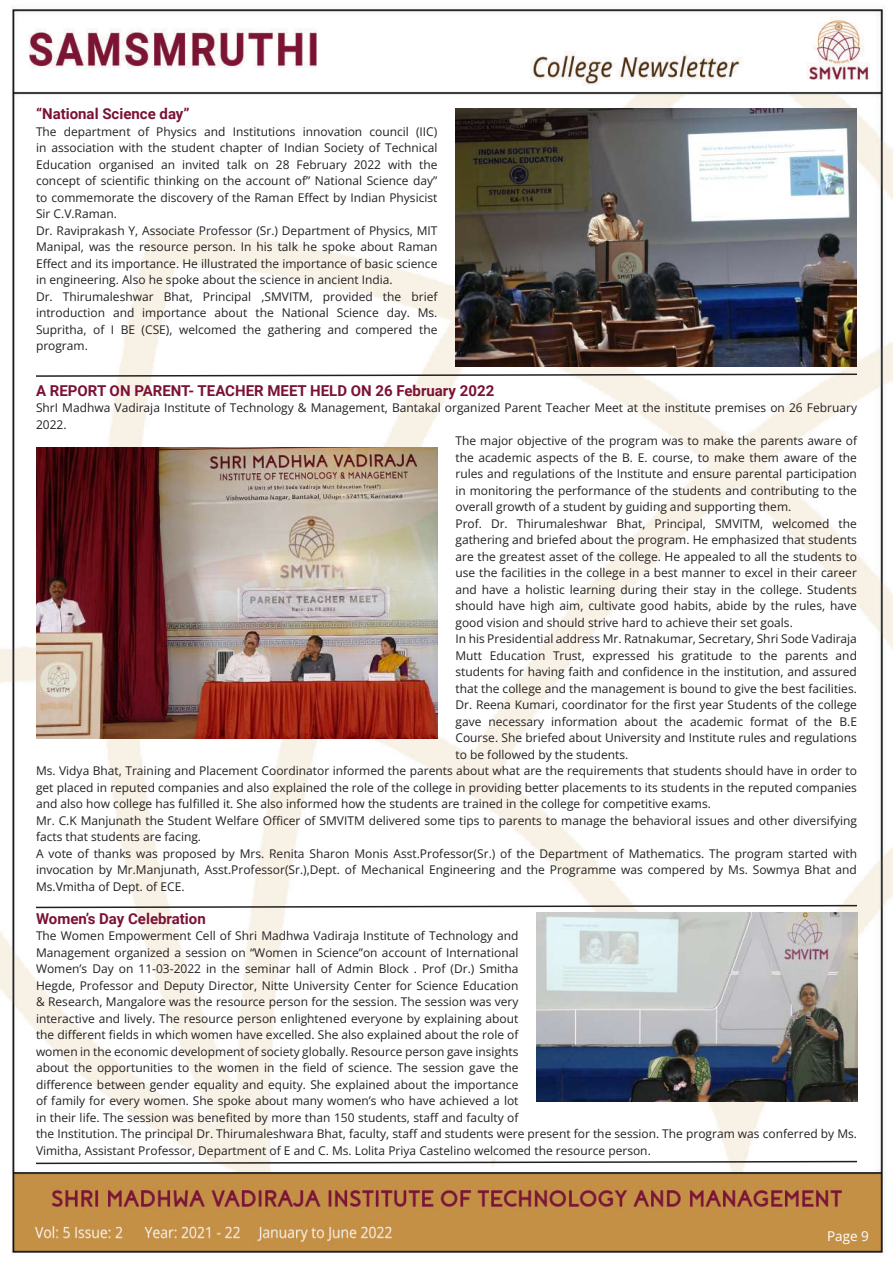
<style>
.page{position:relative;width:893px;height:1263px;background:#fff}
.page>*{position:absolute;margin:0;border:0;box-sizing:border-box;transform-origin:0 0}
.t1{font:700 15px "Roboto";color:#7b1236}
.t2{font:13.5px "Open Sans";color:#fff}
.t3{font:12px/16.5px "Open Sans";color:#231f20}
</style>
<div class="page">
<img style="left:0;top:5px;width:893px;height:1250px">
<svg style="left:34px;top:373px;width:824px;height:5px"></svg>
<svg style="left:34px;top:904px;width:824px;height:5px"></svg>
<svg style="left:34px;top:1160px;width:824px;height:5px"></svg>
<img style="left:455px;top:108px;width:402px;height:258px">
<img style="left:36px;top:447px;width:401px;height:291px">
<img style="left:536px;top:913px;width:322px;height:188px">
<p class="t1" style="left:36px;top:103px;width:155px">“National Science day”</p>
<p class="t3" style="left:36px;top:123px;width:403px">The department of Physics and Institutions innovation council (IIC) in association with the student chapter of Indian Society of Technical Education organised an invited talk on 28 February 2022 with the concept of scientific thinking on the account of” National Science day” to commemorate the discovery of the Raman Effect by Indian Physicist Sir C.V.Raman.<br>Dr. Raviprakash Y, Associate Professor (Sr.) Department of Physics, MIT Manipal, was the resource person. In his talk he spoke about Raman Effect and its importance. He illustrated the importance of basic science in engineering. Also he spoke about the science in ancient India.<br>Dr. Thirumaleshwar Bhat, Principal ,SMVITM, provided the brief introduction and importance about the National Science day. Ms.<br>Supritha, of I BE (CSE), welcomed the gathering and compered the program.</p>
<p class="t1" style="left:36px;top:380px;width:460px">A REPORT ON PARENT- TEACHER MEET HELD ON 26 February 2022</p>
<p class="t3" style="left:36px;top:399px;width:822px">ShrI Madhwa Vadiraja Institute of Technology &amp; Management, Bantakal organized Parent Teacher Meet at the institute premises on 26 February</p>
<p class="t3" style="left:36px;top:416px;width:32px">2022.</p>
<p class="t3" style="left:455px;top:432px;width:403px">The major objective of the program was to make the parents aware of</p>
<p class="t3" style="left:455px;top:449px;width:403px">the academic aspects of the B. E. course, to make them aware of the</p>
<p class="t3" style="left:455px;top:465px;width:403px">rules and regulations of the Institute and ensure parental participation</p>
<p class="t3" style="left:455px;top:482px;width:403px">in monitoring the performance of the students and contributing to the</p>
<p class="t3" style="left:455px;top:498px;width:337px">overall growth of a student by guiding and supporting them.</p>
<p class="t3" style="left:455px;top:515px;width:403px">Prof. Dr. Thirumaleshwar Bhat, Principal, SMVITM, welcomed the</p>
<p class="t3" style="left:455px;top:531px;width:403px">gathering and briefed about the program. He emphasized that students</p>
<p class="t3" style="left:455px;top:548px;width:403px">are the greatest asset of the college. He appealed to all the students to</p>
<p class="t3" style="left:455px;top:564px;width:403px">use the facilities in the college in a best manner to excel in their career</p>
<p class="t3" style="left:455px;top:581px;width:403px">and have a holistic learning during their stay in the college. Students</p>
<p class="t3" style="left:455px;top:597px;width:403px">should have high aim, cultivate good habits, abide by the rules, have</p>
<p class="t3" style="left:455px;top:614px;width:339px">good vision and should strive hard to achieve their set goals.</p>
<p class="t3" style="left:455px;top:630px;width:403px">In his Presidential address Mr. Ratnakumar, Secretary, Shri Sode Vadiraja</p>
<p class="t3" style="left:455px;top:647px;width:403px">Mutt Education Trust, expressed his gratitude to the parents and</p>
<p class="t3" style="left:455px;top:663px;width:403px">students for having faith and confidence in the institution, and assured</p>
<p class="t3" style="left:455px;top:680px;width:403px">that the college and the management is bound to give the best facilities.</p>
<p class="t3" style="left:455px;top:696px;width:403px">Dr. Reena Kumari, coordinator for the first year Students of the college</p>
<p class="t3" style="left:455px;top:713px;width:403px">gave necessary information about the academic format of the B.E</p>
<p class="t3" style="left:455px;top:729px;width:403px">Course. She briefed about University and Institute rules and regulations</p>
<p class="t3" style="left:455px;top:746px;width:174px">to be followed by the students.</p>
<p class="t3" style="left:36px;top:762px;width:822px">Ms. Vidya Bhat, Training and Placement Coordinator informed the parents about what are the requirements that students should have in order to</p>
<p class="t3" style="left:36px;top:779px;width:822px">get placed in reputed companies and also explained the role of the college in providing better placements to its students in the reputed companies</p>
<p class="t3" style="left:36px;top:795px;width:676px">and also how college has fulfilled it. She also informed how the students are trained in the college for competitive exams.</p>
<p class="t3" style="left:36px;top:812px;width:822px">Mr. C.K Manjunath the Student Welfare Officer of SMVITM delivered some tips to parents to manage the behavioral issues and other diversifying</p>
<p class="t3" style="left:36px;top:828px;width:167px">facts that students are facing.</p>
<p class="t3" style="left:36px;top:845px;width:822px">A vote of thanks was proposed by Mrs. Renita Sharon Monis Asst.Professor(Sr.) of the Department of Mathematics. The program started with</p>
<p class="t3" style="left:36px;top:861px;width:822px">invocation by Mr.Manjunath, Asst.Professor(Sr.),Dept. of Mechanical Engineering and the Programme was compered by Ms. Sowmya Bhat and</p>
<p class="t3" style="left:36px;top:878px;width:150px">Ms.Vmitha of Dept. of ECE.</p>
<p class="t1" style="left:36px;top:908px;width:171px">Women’s Day Celebration</p>
<p class="t3" style="left:36px;top:927px;width:822px">The Women Empowerment Cell of Shri Madhwa Vadiraja Institute of Technology and<br>Management organized a session on “Women in Science”on account of International<br>Women’s Day on 11-03-2022 in the seminar hall of Admin Block . Prof (Dr.) Smitha<br>Hegde, Professor and Deputy Director, Nitte University Center for Science Education<br>&amp; Research, Mangalore was the resource person for the session. The session was very<br>interactive and lively. The resource person enlightened everyone by explaining about<br>the different fields in which women have excelled. She also explained about the role of<br>women in the economic development of society globally. Resource person gave insights<br>about the opportunities to the women in the field of science. The session gave the<br>difference between gender equality and equity. She explained about the importance<br>of family for every women. She spoke about many women’s who have achieved a lot<br>in their life. The session was benefited by more than 150 students, staff and faculty of<br>the Institution. The principal Dr. Thirumaleshwara Bhat, faculty, staff and students were present for the session. The program was conferred by Ms.<br>Vimitha, Assistant Professor, Department of E and C. Ms. Lolita Priya Castelino welcomed the resource person.</p>
<p class="t2" style="left:827px;top:1227px;width:43px">Page 9</p>
</div>
